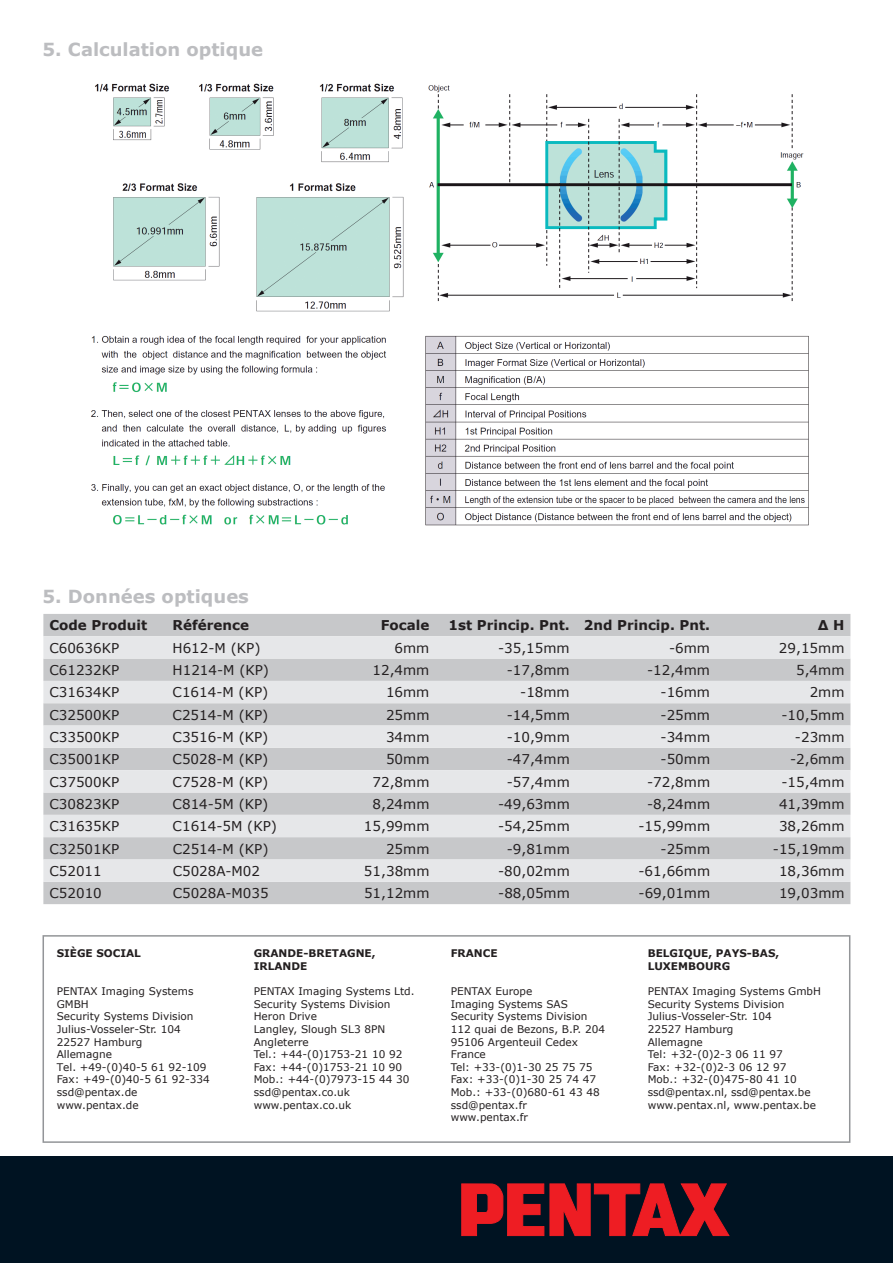
<style>
.page{position:relative;width:893px;height:1263px;background:#fff}
.page>*{position:absolute;margin:0;border:0;box-sizing:border-box;transform-origin:0 0}
.t1{font:700 18px "Verdana";color:#bcbdc0}
.t2{font:13.5px "Verdana";color:#231f20}
.t3{font:700 13.5px "Verdana";color:#231f20}
.t4{font:10.5px/12.6px "Verdana";color:#231f20}
.t5{font:700 10.5px/12.6px "Verdana";color:#231f20}
</style>
<div class="page">
<div style="left:0;top:1157px;width:893px;height:106px;background:#001322"></div>
<svg style="left:550px;top:1183px;width:179px;height:53px"></svg>
<svg style="left:461px;top:1183px;width:83px;height:53px"></svg>
<img style="left:91px;top:83px;width:718px;height:443px">
<div style="left:43px;top:935px;width:807px;height:208px;border:2px solid #939598"></div>
<div style="left:43px;top:614px;width:807px;height:290px;background:#c7c8ca"></div>
<svg style="left:43px;top:636px;width:807px;height:112px;background:#dadbdd"></svg>
<svg style="left:43px;top:770px;width:807px;height:112px;background:#dadbdd"></svg>
<h1 class="t1" style="left:43px;top:38px;width:222px">5. Calculation optique</h1>
<h1 class="t1" style="left:43px;top:585px;width:208px">5. Données optiques</h1>
<p class="t3" style="left:49px;top:617px;width:99px">Code Produit</p>
<p class="t3" style="left:173px;top:617px;width:78px">Référence</p>
<p class="t3" style="left:381px;top:617px;width:50px">Focale</p>
<p class="t3" style="left:448px;top:617px;width:263px">1st Princip. Pnt. 2nd Princip. Pnt.</p>
<p class="t3" style="left:818px;top:617px;width:28px">∆ H</p>
<p class="t2" style="left:49px;top:639px;width:71px">C60636KP</p>
<p class="t2" style="left:173px;top:639px;width:89px">H612-M (KP)</p>
<p class="t2" style="left:395px;top:639px;width:36px">6mm</p>
<p class="t2" style="left:498px;top:639px;width:73px">-35,15mm</p>
<p class="t2" style="left:669px;top:639px;width:42px">-6mm</p>
<p class="t2" style="left:779px;top:639px;width:67px">29,15mm</p>
<p class="t2" style="left:49px;top:661px;width:71px">C61232KP</p>
<p class="t2" style="left:173px;top:661px;width:98px">H1214-M (KP)</p>
<p class="t2" style="left:372px;top:661px;width:58px">12,4mm</p>
<p class="t2" style="left:507px;top:661px;width:65px">-17,8mm</p>
<p class="t2" style="left:647px;top:661px;width:65px">-12,4mm</p>
<p class="t2" style="left:796px;top:661px;width:50px">5,4mm</p>
<p class="t2" style="left:49px;top:684px;width:71px">C31634KP</p>
<p class="t2" style="left:173px;top:684px;width:97px">C1614-M (KP)</p>
<p class="t2" style="left:386px;top:684px;width:45px">16mm</p>
<p class="t2" style="left:520px;top:684px;width:51px">-18mm</p>
<p class="t2" style="left:660px;top:684px;width:51px">-16mm</p>
<p class="t2" style="left:810px;top:684px;width:36px">2mm</p>
<p class="t2" style="left:49px;top:706px;width:71px">C32500KP</p>
<p class="t2" style="left:173px;top:706px;width:97px">C2514-M (KP)</p>
<p class="t2" style="left:386px;top:706px;width:45px">25mm</p>
<p class="t2" style="left:507px;top:706px;width:65px">-14,5mm</p>
<p class="t2" style="left:660px;top:706px;width:51px">-25mm</p>
<p class="t2" style="left:781px;top:706px;width:65px">-10,5mm</p>
<p class="t2" style="left:49px;top:728px;width:71px">C33500KP</p>
<p class="t2" style="left:173px;top:728px;width:97px">C3516-M (KP)</p>
<p class="t2" style="left:386px;top:728px;width:45px">34mm</p>
<p class="t2" style="left:507px;top:728px;width:65px">-10,9mm</p>
<p class="t2" style="left:660px;top:728px;width:51px">-34mm</p>
<p class="t2" style="left:795px;top:728px;width:51px">-23mm</p>
<p class="t2" style="left:49px;top:751px;width:71px">C35001KP</p>
<p class="t2" style="left:173px;top:751px;width:97px">C5028-M (KP)</p>
<p class="t2" style="left:386px;top:751px;width:45px">50mm</p>
<p class="t2" style="left:507px;top:751px;width:65px">-47,4mm</p>
<p class="t2" style="left:660px;top:751px;width:51px">-50mm</p>
<p class="t2" style="left:790px;top:751px;width:56px">-2,6mm</p>
<p class="t2" style="left:49px;top:773px;width:71px">C37500KP</p>
<p class="t2" style="left:173px;top:773px;width:97px">C7528-M (KP)</p>
<p class="t2" style="left:373px;top:773px;width:58px">72,8mm</p>
<p class="t2" style="left:507px;top:773px;width:65px">-57,4mm</p>
<p class="t2" style="left:647px;top:773px;width:65px">-72,8mm</p>
<p class="t2" style="left:781px;top:773px;width:65px">-15,4mm</p>
<p class="t2" style="left:49px;top:795px;width:71px">C30823KP</p>
<p class="t2" style="left:173px;top:795px;width:97px">C814-5M (KP)</p>
<p class="t2" style="left:373px;top:795px;width:58px">8,24mm</p>
<p class="t2" style="left:498px;top:795px;width:73px">-49,63mm</p>
<p class="t2" style="left:647px;top:795px;width:65px">-8,24mm</p>
<p class="t2" style="left:779px;top:795px;width:67px">41,39mm</p>
<p class="t2" style="left:49px;top:818px;width:71px">C31635KP</p>
<p class="t2" style="left:173px;top:818px;width:106px">C1614-5M (KP)</p>
<p class="t2" style="left:364px;top:818px;width:67px">15,99mm</p>
<p class="t2" style="left:498px;top:818px;width:73px">-54,25mm</p>
<p class="t2" style="left:638px;top:818px;width:73px">-15,99mm</p>
<p class="t2" style="left:779px;top:818px;width:67px">38,26mm</p>
<p class="t2" style="left:49px;top:840px;width:71px">C32501KP</p>
<p class="t2" style="left:173px;top:840px;width:97px">C2514-M (KP)</p>
<p class="t2" style="left:386px;top:840px;width:45px">25mm</p>
<p class="t2" style="left:507px;top:840px;width:65px">-9,81mm</p>
<p class="t2" style="left:661px;top:840px;width:51px">-25mm</p>
<p class="t2" style="left:773px;top:840px;width:73px">-15,19mm</p>
<p class="t2" style="left:49px;top:862px;width:54px">C52011</p>
<p class="t2" style="left:173px;top:862px;width:89px">C5028A-M02</p>
<p class="t2" style="left:364px;top:862px;width:67px">51,38mm</p>
<p class="t2" style="left:498px;top:862px;width:73px">-80,02mm</p>
<p class="t2" style="left:638px;top:862px;width:73px">-61,66mm</p>
<p class="t2" style="left:779px;top:862px;width:67px">18,36mm</p>
<p class="t2" style="left:49px;top:885px;width:54px">C52010</p>
<p class="t2" style="left:173px;top:885px;width:97px">C5028A-M035</p>
<p class="t2" style="left:364px;top:885px;width:67px">51,12mm</p>
<p class="t2" style="left:498px;top:885px;width:73px">-88,05mm</p>
<p class="t2" style="left:638px;top:885px;width:73px">-69,01mm</p>
<p class="t2" style="left:779px;top:885px;width:67px">19,03mm</p>
<p class="t5" style="left:57px;top:947px;width:86px">SIÈGE SOCIAL</p>
<p class="t4" style="left:57px;top:985px;width:155px">PENTAX Imaging Systems<br>GMBH<br>Security Systems Division<br>Julius-Vosseler-Str. 104<br>22527 Hamburg<br>Allemagne<br>Тel. +49-(0)40-5 61 92-109<br>Fax: +49-(0)40-5 61 92-334 ssd@pentax.de www.pentax.de</p>
<p class="t5" style="left:254px;top:947px;width:123px">GRANDE-BRETAGNE,<br>IRLANDE</p>
<p class="t4" style="left:254px;top:985px;width:162px">PENTAX Imaging Systems Ltd.<br>Security Systems Division<br>Heron Drive<br>Langley, Slough SL3 8PN<br>Angleterre<br>Tel.: +44-(0)1753-21 10 92<br>Fax: +44-(0)1753-21 10 90<br>Mob.: +44-(0)7973-15 44 30 ssd@pentax.co.uk www.pentax.co.uk</p>
<p class="t5" style="left:451px;top:947px;width:16px">france</p>
<p class="t4" style="left:451px;top:985px;width:8px">pentax</p>
<p class="t4" style="left:451px;top:985px;width:156px;text-indent:45px">Europe<br>Imaging Systems SAS<br>Security Systems Division<br>112 quai de Bezons, B.P. 204<br>95106 Argenteuil Cedex<br>France<br>Tel: +33-(0)1-30 25 75 75<br>Fax: +33-(0)1-30 25 74 47<br>Mob.: +33-(0)680-61 43 48 ssd@pentax.fr www.pentax.fr</p>
<p class="t5" style="left:648px;top:947px;width:8px">belgi</p>
<p class="t5" style="left:684px;top:947px;width:77px">que, pays-bas</p>
<p class="t5" style="left:775px;top:947px;width:5px">,</p>
<p class="t5" style="left:648px;top:959px;width:10px">luxembourg</p>
<p class="t4" style="left:648px;top:985px;width:175px">PENTAX Imaging Systems GmbH<br>Security Systems Division<br>Julius-Vosseler-Str. 104<br>22527 Hamburg<br>Allemagne<br>Tel: +32-(0)2-3 06 11 97<br>Fax: +32-(0)2-3 06 12 97<br>Mob.: +32-(0)475-80 41 10 ssd@pentax.nl, ssd@pentax.be www.pentax.nl, www.pentax.be</p>
</div>
